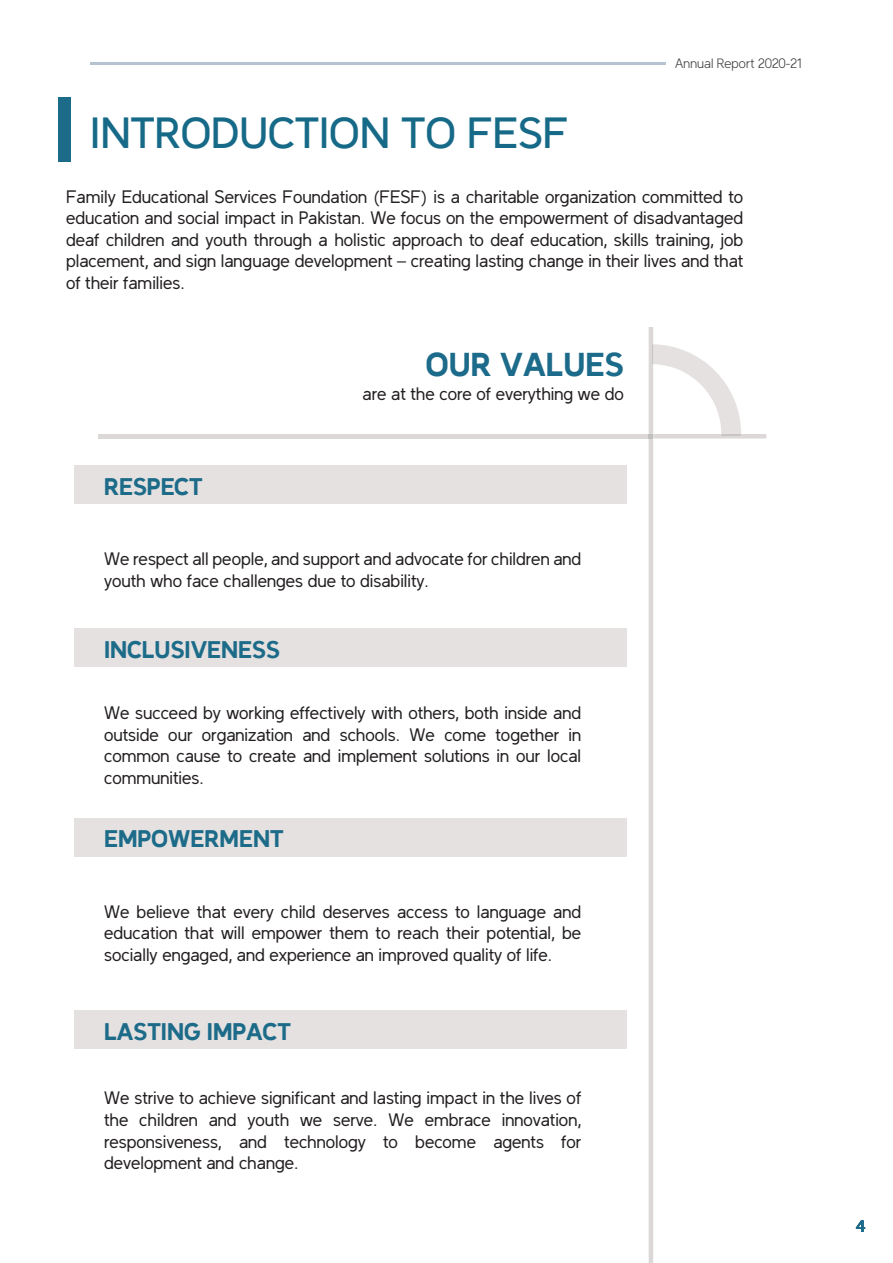
<style>
.page{position:relative;width:893px;height:1263px;background:#fff}
.page>*{position:absolute;margin:0;border:0;box-sizing:border-box;transform-origin:0 0}
.t1{font:500 43.5px "Latinka";color:#166a88}
.t2{font:700 33px "Latinka";color:#1d6b8a}
.t3{font:700 24px "Latinka";color:#1c6b89}
.t4{font:18px/21.6px "Latinka";color:#231f20;text-align:justify}
.t5{font:18px "Myriad Pro";color:#1d6b8a}
.t6{font:300 13.5px "Latinka";letter-spacing:.01em;color:#3e3e3f}
</style>
<div class="page">
<div style="left:58px;top:97px;width:13px;height:65px;background:#1c6b89"></div>
<hr style="left:90px;top:62px;width:576px;height:3px;background:#b4c3cf">
<div style="left:74px;top:465px;width:553px;height:39px;background:#e5e1e1"></div>
<div style="left:74px;top:628px;width:553px;height:39px;background:#e5e1e1"></div>
<div style="left:74px;top:818px;width:553px;height:38px;background:#e5e1e1"></div>
<div style="left:74px;top:1010px;width:553px;height:38px;background:#e5e1e1"></div>
<div style="left:98px;top:434px;width:551px;height:5px;background:#dbd8d7"></div>
<svg style="left:649px;top:327px;width:117px;height:935px"></svg>
<h1 class="t1" style="left:90px;top:114px;width:480px">INTRODUCTION TO FESF</h1>
<p class="t6" style="left:675px;top:58px;width:129px">Annual Report 2020-21</p>
<p class="t4" style="left:66px;top:187px;width:679px">Family Educational Services Foundation (FESF) is a charitable organization committed to education and social impact in Pakistan. We focus on the empowerment of disadvantaged deaf children and youth through a holistic approach to deaf education, skills training, job placement, and sign language development – creating lasting change in their lives and that of their families.</p>
<h2 class="t2" style="left:425px;top:350px;width:200px">OUR VALUES</h2>
<h3 class="t3" style="left:104px;top:476px;width:100px">RESPECT</h3>
<p class="t4" style="left:363px;top:385px;width:263px">are at the core of everything we do</p>
<p class="t4" style="left:104px;top:549px;width:479px">We respect all people, and support and advocate for children and youth who face challenges due to disability.</p>
<h3 class="t3" style="left:104px;top:639px;width:177px">INCLUSIVENESS</h3>
<p class="t4" style="left:104px;top:703px;width:478px">We succeed by working effectively with others, both inside and outside our organization and schools. We come together in common cause to create and implement solutions in our local communities.</p>
<h3 class="t3" style="left:104px;top:829px;width:181px">EMPOWERMENT</h3>
<p class="t4" style="left:104px;top:902px;width:478px">We believe that every child deserves access to language and education that will empower them to reach their potential, be socially engaged, and experience an improved quality of life.</p>
<h3 class="t3" style="left:104px;top:1021px;width:188px">LASTING IMPACT</h3>
<p class="t4" style="left:104px;top:1089px;width:478px">We strive to achieve significant and lasting impact in the lives of the children and youth we serve. We embrace innovation, responsiveness, and technology to become agents for development and change.</p>
<p class="t5" style="left:856px;top:1220px;width:11px">4</p>
</div>
